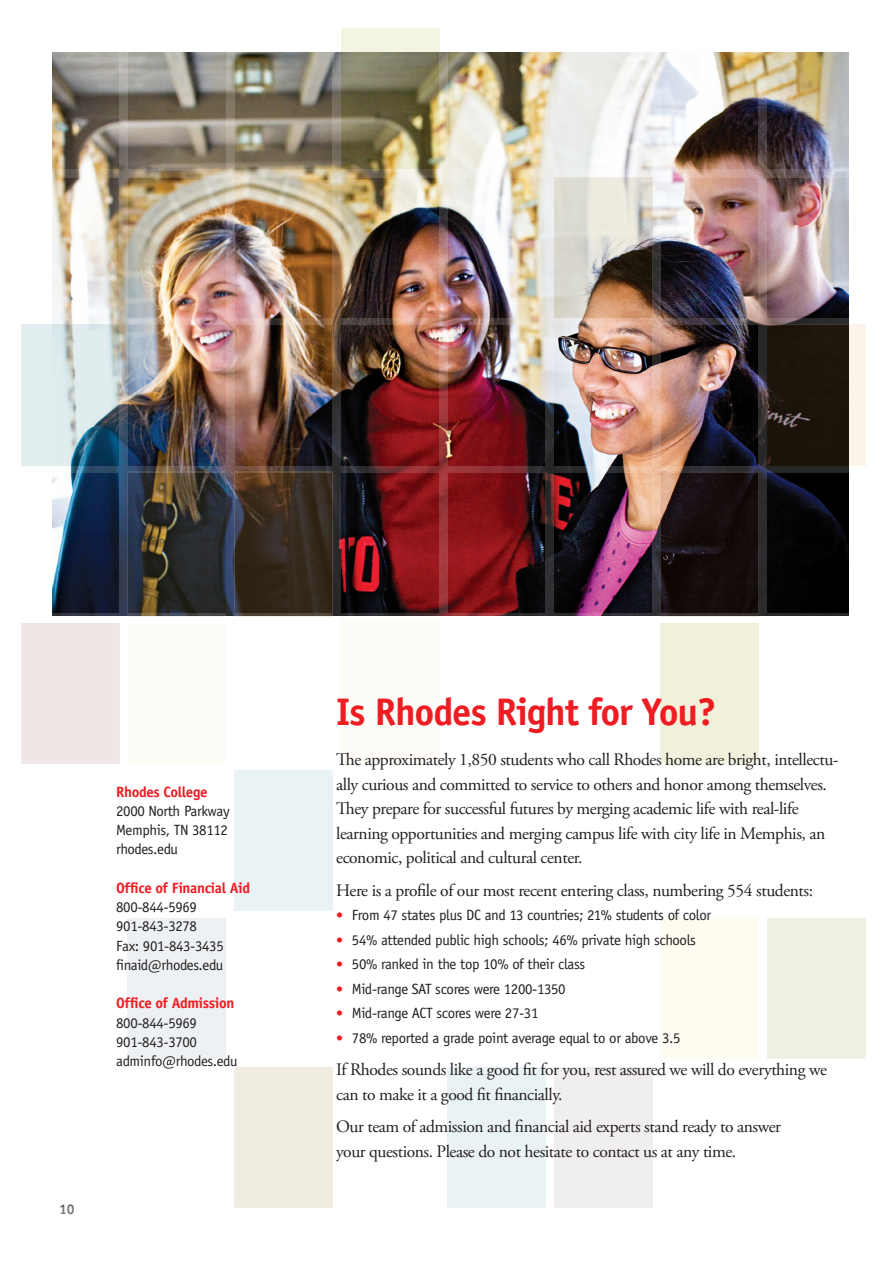
<style>
.page{position:relative;width:893px;height:1271px;background:#fff}
.page>*{position:absolute;margin:0;border:0;box-sizing:border-box;transform-origin:0 0}
.t1{font:700 38.5px "Officina Sans";letter-spacing:-.03em;color:#ee1d23}
.t2{font:17.5px/24.5px "Adobe Garamond Pro";letter-spacing:-.025em;color:#231f20}
.t3{font:14.88px/19.2px "Officina Sans";letter-spacing:-.025em;color:#231f20}
.t4{font:700 14.88px "Officina Sans";letter-spacing:-.025em;color:#ee1d23}
.t5{font:700 14px "Officina Sans";color:#636366}
.s1{font-size:14px;color:#ee1d23}
</style>
<div class="page">
<img style="left:52px;top:52px;width:796px;height:561px">
<svg style="left:21px;top:325px;width:98px;height:141px;background:#c0d1d6"></svg>
<div style="left:21px;top:622px;width:98px;height:141px;background:#efe7e4"></div>
<svg style="left:128px;top:472px;width:98px;height:141px;background:#373631"></svg>
<div style="left:128px;top:622px;width:98px;height:141px;background:#fefcf6"></div>
<div style="left:128px;top:917px;width:98px;height:141px;background:#eef1f3"></div>
<div style="left:234px;top:770px;width:98px;height:141px;background:#e9f2f4"></div>
<div style="left:234px;top:1066px;width:98px;height:141px;background:#f0ece1"></div>
<svg style="left:234px;top:472px;width:98px;height:141px;background:#392c20"></svg>
<div style="left:341px;top:618px;width:98px;height:145px;background:#fefcf6"></div>
<div style="left:447px;top:1066px;width:98px;height:141px;background:#e9f2f4"></div>
<svg style="left:554px;top:177px;width:98px;height:141px;background:#c2b6a8"></svg>
<div style="left:554px;top:1066px;width:98px;height:141px;background:#f1eeef"></div>
<svg style="left:660px;top:472px;width:98px;height:141px;background:#1e1413"></svg>
<div style="left:660px;top:622px;width:98px;height:141px;background:#f1f1db"></div>
<div style="left:660px;top:917px;width:98px;height:141px;background:#fefbf1"></div>
<svg style="left:341px;top:28px;width:98px;height:141px;background:#948d6c"></svg>
<svg style="left:767px;top:325px;width:98px;height:141px;background:#413a31"></svg>
<div style="left:767px;top:917px;width:98px;height:141px;background:#eff0e4"></div>
<svg style="left:119px;top:52px;width:9px;height:1006px"></svg>
<img style="left:226px;top:52px;width:8px;height:561px">
<svg style="left:332px;top:52px;width:9px;height:1155px"></svg>
<img style="left:439px;top:28px;width:8px;height:585px">
<svg style="left:545px;top:52px;width:9px;height:1155px"></svg>
<svg style="left:652px;top:52px;width:8px;height:1155px"></svg>
<svg style="left:758px;top:52px;width:9px;height:1006px"></svg>
<img style="left:52px;top:169px;width:797px;height:8px">
<img style="left:21px;top:318px;width:845px;height:7px">
<img style="left:52px;top:466px;width:797px;height:6px">
<svg style="left:52px;top:613px;width:797px;height:6px"></svg>
<div style="left:0;top:760px;width:887px;height:9px;background:#fff"></div>
<div style="left:0;top:910px;width:887px;height:7px;background:#fff"></div>
<div style="left:0;top:1058px;width:887px;height:8px;background:#fff"></div>
<p class="t4" style="left:116px;top:782px;width:93px">Rhodes College</p>
<p class="t3" style="left:116px;top:801px;width:115px">2000 North Parkway<br>Memphis, TN 38112 rhodes.edu</p>
<p class="t4" style="left:116px;top:878px;width:136px">Office of Financial Aid</p>
<p class="t3" style="left:116px;top:897px;width:109px">800-844-5969 <br>901-843-3278 <br>Fax: 901-843-3435 finaid@rhodes.edu</p>
<p class="t4" style="left:116px;top:994px;width:120px">Office of Admission</p>
<p class="t3" style="left:116px;top:1013px;width:123px">800-844-5969<br>901-843-3700 adminfo@rhodes.edu</p>
<p class="t5" style="left:59px;top:1200px;width:17px">10</p>
<h1 class="t1" style="left:336px;top:688px;width:381px">Is Rhodes Right for You?</h1>
<p class="t2" style="left:336px;top:748px;width:504px">The approximately 1,850 students who call Rhodes home are bright, intellectu&shy;ally curious and committed to service to others and honor among themselves.<br>They prepare for successful futures by merging academic life with real-life learning opportunities and merging campus life with city life in Memphis, an economic, political and cultural center.</p>
<p class="t2" style="left:336px;top:878px;width:478px">Here is a profile of our most recent entering class, numbering 554 students:</p>
<p class="t3" style="left:336px;top:905px;width:376px"><span class="s1">•</span> From 47 states plus DC and 13 countries; 21% students of color</p>
<p class="t3" style="left:336px;top:930px;width:361px"><span class="s1">•</span> 54% attended public high schools; 46% private high schools</p>
<p class="t3" style="left:336px;top:954px;width:250px"><span class="s1">•</span> 50% ranked in the top 10% of their class</p>
<p class="t3" style="left:336px;top:979px;width:231px"><span class="s1">•</span> Mid-range SAT scores were 1200-1350</p>
<p class="t3" style="left:336px;top:1003px;width:204px"><span class="s1">•</span> Mid-range ACT scores were 27-31</p>
<p class="t3" style="left:336px;top:1028px;width:346px"><span class="s1">•</span> 78% reported a grade point average equal to or above 3.5</p>
<p class="t2" style="left:336px;top:1058px;width:492px">If Rhodes sounds like a good fit for you, rest assured we will do everything we can to make it a good fit financially.</p>
<p class="t2" style="left:336px;top:1114px;width:446px">Our team of admission and financial aid experts stand ready to answer your questions. Please do not hesitate to contact us at any time.</p>
</div>
